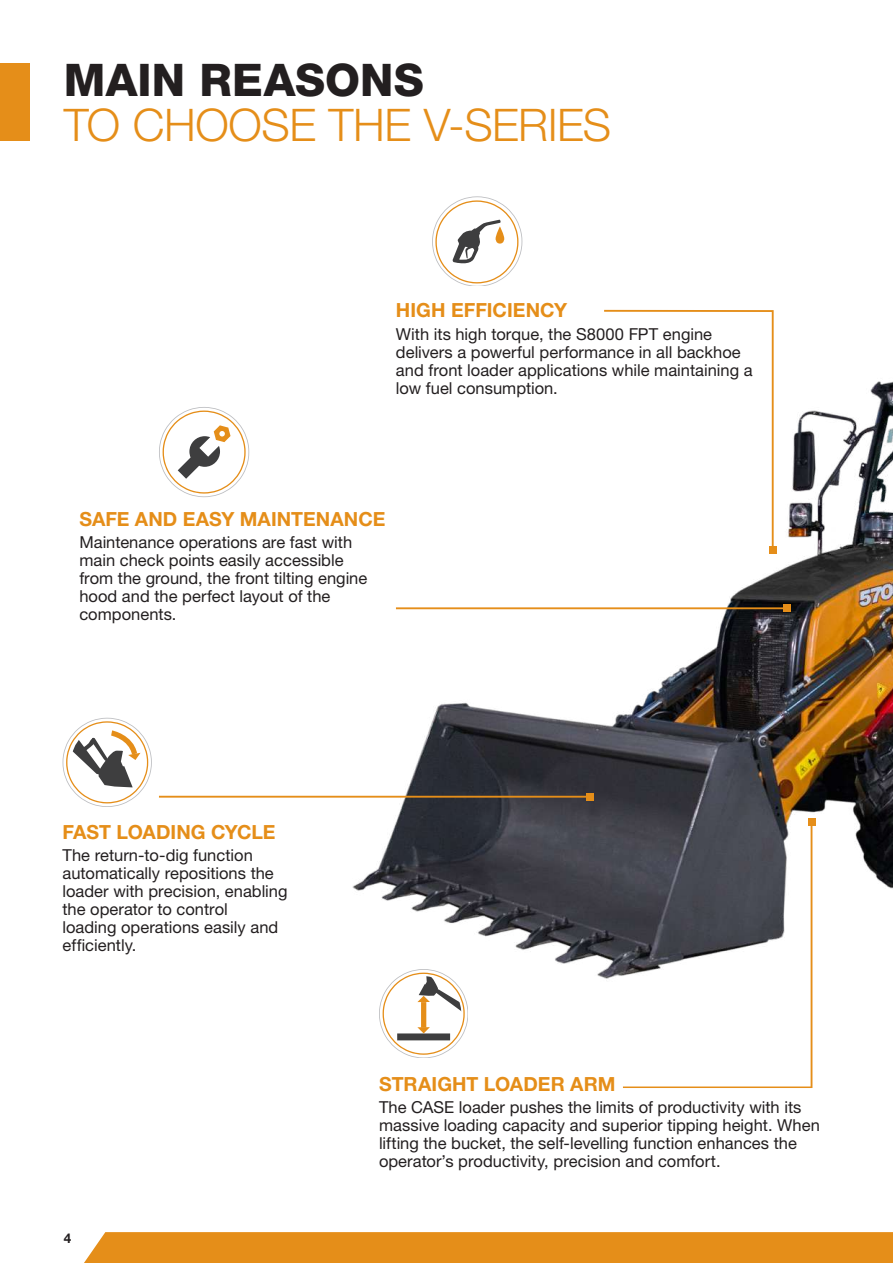
<style>
.page{position:relative;width:893px;height:1263px;background:#fff}
.page>*{position:absolute;margin:0;border:0;box-sizing:border-box;transform-origin:0 0}
.t1{font:300 45px "Helvetica Neue LT Pro";letter-spacing:-.01em;color:#e58e19}
.t2{font:800 45px "Helvetica Neue LT Pro";letter-spacing:.005em;color:#231f20}
.t3{font:700 19.5px "Helvetica Neue LT Pro";color:#e58e19}
.t4{font:16.5px/18px "Helvetica Neue LT Pro";color:#231f20}
.t5{font:700 13.5px "Helvetica Neue LT Std";color:#231f20}
</style>
<div class="page">
<div style="left:84px;top:1232px;width:809px;height:31px;background:#e58e19"></div>
<img style="left:289px;top:285px;width:604px;height:764px">
<svg style="left:432px;top:196px;width:90px;height:89px"></svg>
<svg style="left:496px;top:226px;width:8px;height:18px"></svg>
<svg style="left:63px;top:718px;width:88px;height:88px"></svg>
<svg style="left:159px;top:407px;width:90px;height:90px"></svg>
<hr style="left:396px;top:607px;width:391px;height:2px;background:#e58e19">
<div style="left:784px;top:604px;width:7px;height:8px;background:#e58e19"></div>
<hr style="left:159px;top:796px;width:431px;height:2px;background:#e58e19">
<div style="left:586px;top:793px;width:8px;height:7px;background:#e58e19"></div>
<svg style="left:602px;top:309px;width:173px;height:243px"></svg>
<div style="left:769px;top:547px;width:7px;height:7px;background:#e58e19"></div>
<hr style="left:811px;top:822px;width:1px;height:266px;background:#e58e19">
<div style="left:808px;top:819px;width:7px;height:7px;background:#e58e19"></div>
<svg style="left:379px;top:969px;width:89px;height:89px"></svg>
<hr style="left:623px;top:1086px;width:188px;height:2px;background:#e58e19">
<div style="left:0;top:64px;width:30px;height:77px;background:#e58e19"></div>
<h1 class="t2" style="left:64px;top:53px;width:361px">MAIN REASONS</h1>
<h1 class="t1" style="left:64px;top:97px;width:549px">TO CHOOSE THE V-SERIES</h1>
<p class="t3" style="left:396px;top:298px;width:173px">HIGH EFFICIENCY</p>
<p class="t4" style="left:396px;top:324px;width:358px">With its high torque, the S8000 FPT engine delivers a powerful performance in all backhoe and front loader applications while maintaining a low fuel consumption.</p>
<p class="t3" style="left:79px;top:507px;width:308px">SAFE AND EASY MAINTENANCE</p>
<p class="t4" style="left:79px;top:533px;width:289px">Maintenance operations are fast with main check points easily accessible from the ground, the front tilting engine hood and the perfect layout of the components.</p>
<p class="t3" style="left:63px;top:820px;width:215px">FAST LOADING CYCLE</p>
<p class="t4" style="left:63px;top:846px;width:227px">The return-to-dig function automatically repositions the loader with precision, enabling the operator to control<br>loading operations easily and efficiently.</p>
<p class="t5" style="left:64px;top:1229px;width:9px">4</p>
<p class="t3" style="left:379px;top:1072px;width:238px">STRAIGHT LOADER ARM</p>
<p class="t4" style="left:379px;top:1098px;width:442px">The CASE loader pushes the limits of productivity with its massive loading capacity and superior tipping height. When lifting the bucket, the self-levelling function enhances the operator’s productivity, precision and comfort.</p>
</div>
